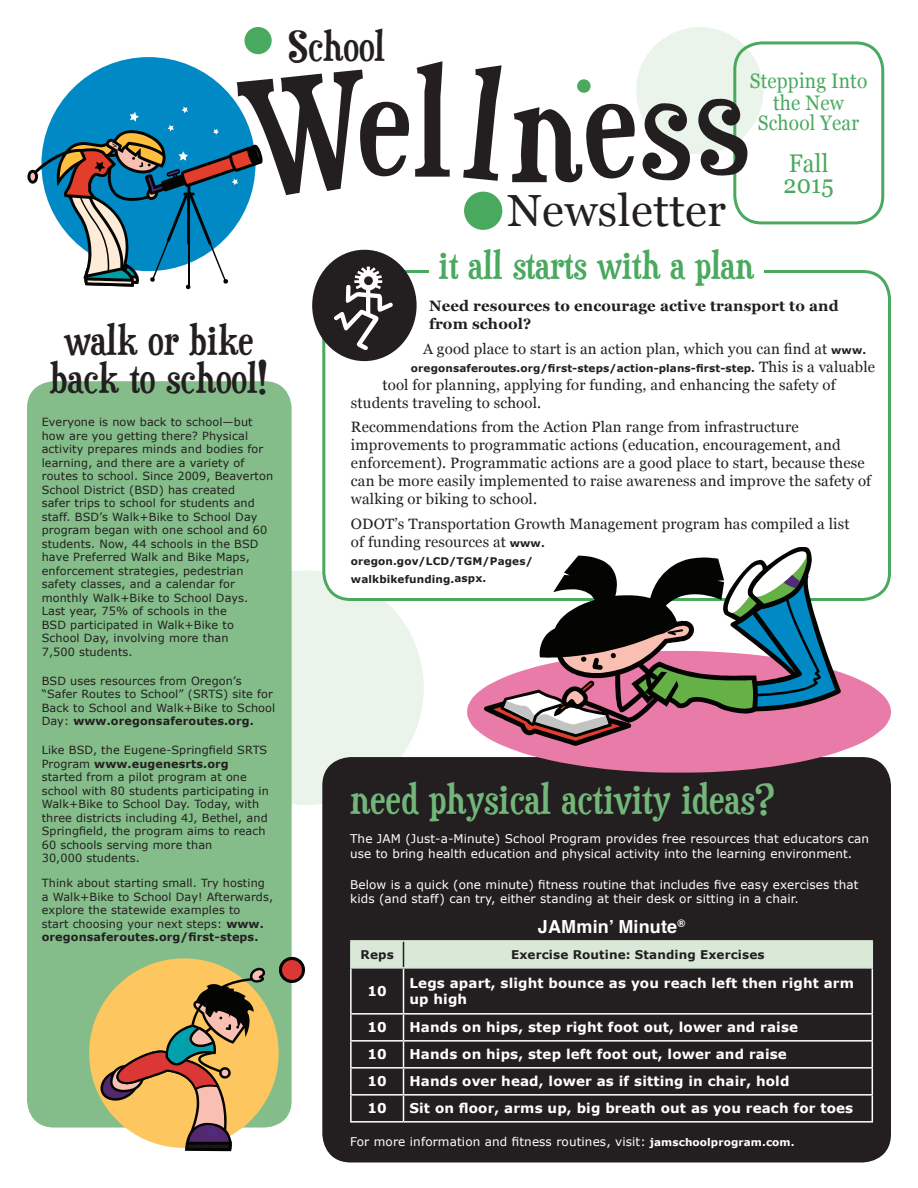
<style>
.page{position:relative;width:918px;height:1188px;background:#fff}
.page>*{position:absolute;margin:0;border:0;box-sizing:border-box;transform-origin:0 0}
.t1{font:150px "Duality";color:#231f20}
.t2{font:45px "Georgia";letter-spacing:.01em;color:#231f20}
.t3{font:42px/37.5px "Duality";letter-spacing:.01em;color:#231f20;text-align:center}
.t4{font:42px "Duality";letter-spacing:.01em;color:#72b67a}
.t5{font:39px "Duality";letter-spacing:.01em;color:#49a95e}
.t6{font:25.5px/21px "Georgia";letter-spacing:.01em;color:#49a95e;scale:.91 1}
.t7{font:21px/22.5px "Georgia";letter-spacing:.01em;color:#49a95e;text-align:center;scale:.91 1}
.t8{font:700 18px "Helvetica";letter-spacing:.01em;color:#fff}
.t9{font:15px/18px "Georgia";letter-spacing:.01em;color:#231f20}
.t10{font:700 15px/18px "Georgia";letter-spacing:.01em;color:#231f20}
.t11{font:700 13.5px/16.2px "Verdana";letter-spacing:.01em;color:#fff}
.t12{font:12px/14.4px "Verdana";letter-spacing:.01em;color:#fff}
.t13{font:700 12px "Verdana";letter-spacing:.01em;color:#231f20}
.t14{font:11.25px/13.5px "Verdana";letter-spacing:.01em;color:#231f20}
.t15{font:700 10.5px/18px "Verdana";letter-spacing:.01em;color:#231f20}
.s1{font-weight:700}
.s2{font-family:"Verdana";font-weight:700;font-size:10.5px}
.s3{font-family:"Georgia";font-weight:400;font-size:15px}
.s4{font-weight:700;font-size:10.5px}
</style>
<div class="page">
<div style="left:189px;top:570px;width:235px;height:235px;background:#ebf4eb;border-radius:50%"></div>
<div style="left:636px;top:27px;width:127px;height:127px;background:#ebf4eb;border-radius:50%"></div>
<div style="left:733px;top:41px;width:151px;height:183px;border:3px solid #49a95e;border-radius:27px"></div>
<div style="left:244px;top:27px;width:28px;height:27px;background:#49a95e;border-radius:50%"></div>
<div style="left:464px;top:192px;width:38px;height:38px;background:#49a95e;border-radius:50%"></div>
<div style="left:27px;top:381px;width:265px;height:747px;background:#84bd89;border-radius:27px"></div>
<div style="left:324px;top:272px;width:566px;height:328px;background:#fff;border-radius:27px"></div>
<div style="left:324px;top:759px;width:566px;height:402px;background:#231f20;border-radius:27px"></div>
<div style="left:322px;top:757px;width:569px;height:405px;border:3px solid #231f20;border-radius:27px"></div>
<div style="left:312px;top:250px;width:105px;height:111px;background:#231f20;border-radius:50%"></div>
<div style="left:577px;top:79px;width:14px;height:14px;background:#49a95e;border-radius:50%"></div>
<svg style="left:467px;top:672px;width:424px;height:101px;fill:#e87ba8"></svg>
<svg style="left:484px;top:547px;width:357px;height:199px"></svg>
<svg style="left:89px;top:957px;width:216px;height:194px"></svg>
<hr style="left:350px;top:969px;width:2px;height:44px;background:#fff">
<hr style="left:403px;top:969px;width:1px;height:44px;background:#fff">
<hr style="left:872px;top:969px;width:1px;height:44px;background:#fff">
<hr style="left:350px;top:1013px;width:53px;height:2px;background:#fff">
<hr style="left:350px;top:1015px;width:2px;height:25px;background:#fff">
<hr style="left:404px;top:1013px;width:469px;height:2px;background:#fff">
<hr style="left:350px;top:1040px;width:53px;height:2px;background:#fff">
<hr style="left:350px;top:1042px;width:2px;height:25px;background:#fff">
<hr style="left:404px;top:1040px;width:469px;height:2px;background:#fff">
<hr style="left:350px;top:1067px;width:53px;height:2px;background:#fff">
<hr style="left:350px;top:1069px;width:2px;height:25px;background:#fff">
<hr style="left:404px;top:1067px;width:469px;height:2px;background:#fff">
<hr style="left:350px;top:1094px;width:53px;height:2px;background:#fff">
<hr style="left:350px;top:1096px;width:2px;height:25px;background:#fff">
<hr style="left:404px;top:1094px;width:469px;height:2px;background:#fff">
<svg style="left:403px;top:1015px;width:1px;height:106px"></svg>
<svg style="left:872px;top:1015px;width:1px;height:106px"></svg>
<hr style="left:350px;top:1121px;width:53px;height:2px;background:#fff">
<hr style="left:404px;top:1121px;width:469px;height:2px;background:#fff">
<hr style="left:350px;top:940px;width:53px;height:2px;background:#d9e8d7">
<hr style="left:350px;top:942px;width:2px;height:25px;background:#d9e8d7">
<div style="left:351px;top:940px;width:522px;height:28px;background:#d9e8d7"></div>
<hr style="left:350px;top:967px;width:53px;height:2px;background:#d9e8d7">
<hr style="left:404px;top:967px;width:469px;height:2px;background:#d9e8d7">
<svg style="left:27px;top:70px;width:367px;height:281px"></svg>
<svg style="left:636px;top:95px;width:115px;height:87px"></svg>
<h3 class="t3" style="left:50px;top:321px;width:218px">walk or bike back to school!</h3>
<p class="t14" style="left:42px;top:415px;width:233px">Everyone is now back to school—but how are you getting there? Physical activity prepares minds and bodies for learning, and there are a variety of routes to school. Since 2009, Beaverton School District (BSD) has created<br>safer trips to school for students and staff. BSD’s Walk+Bike to School Day program began with one school and 60 students. Now, 44 schools in the BSD have Preferred Walk and Bike Maps, enforcement strategies, pedestrian safety classes, and a calendar for monthly Walk+Bike to School Days.<br>Last year, 75% of schools in the<br>BSD participated in Walk+Bike to School Day, involving more than<br>7,500 students.</p>
<p class="t14" style="left:42px;top:674px;width:235px">BSD uses resources from Oregon’s “Safer Routes to School” (SRTS) site for Back to School and Walk+Bike to School Day: <span class="s1">www.oregonsaferoutes.org.</span></p>
<p class="t14" style="left:42px;top:744px;width:229px">Like BSD, the Eugene-Springfield SRTS Program <span class="s1">www.eugenesrts.org </span>started from a pilot program at one school with 80 students participating in Walk+Bike to School Day. Today, with three districts including 4J, Bethel, and Springfield, the program aims to reach 60 schools serving more than<br>30,000 students.</p>
<p class="t14" style="left:42px;top:876px;width:233px">Think about starting small. Try hosting a Walk+Bike to School Day! Afterwards, explore the statewide examples to<br>start choosing your next steps: <span class="s1">www. oregonsaferoutes.org/first-steps.</span></p>
<h3 class="t3" style="left:289px;top:27px;width:98px">School</h3>
<h1 class="t1" style="left:358px;top:38px;width:94px">el</h1>
<h1 class="t1" style="left:510px;top:44px;width:73px">n</h1>
<h2 class="t2" style="left:507px;top:185px;width:220px">Newsletter</h2>
<h3 class="t7" style="left:750px;top:69px;width:131px">Stepping Into the New</h3>
<h3 class="t7" style="left:758px;top:111px;width:113px">School Year</h3>
<h3 class="t6" style="left:783px;top:152px;width:57px">Fall<br>2015</h3>
<h3 class="t5" style="left:439px;top:243px;width:317px">it all starts with a plan</h3>
<h3 class="t10" style="left:429px;top:297px;width:411px">Need resources to encourage active transport to and from school?</h3>
<h3 class="t9" style="left:423px;top:339px;width:445px">A good place to start is an action plan, which you can find at <span class="s2">www.</span></h3>
<p class="t15" style="left:411px;top:359px;width:466px">oregonsaferoutes.org/first-steps/action-plans-first-step. <span class="s3">This is a valuable</span></p>
<h3 class="t9" style="left:351px;top:375px;width:486px;text-indent:32px">tool for planning, applying for funding, and enhancing the safety of students traveling to school.</h3>
<p class="t9" style="left:351px;top:418px;width:522px">Recommendations from the Action Plan range from infrastructure improvements to programmatic actions (education, encouragement, and enforcement). Programmatic actions are a good place to start, because these can be more easily implemented to raise awareness and improve the safety of walking or biking to school.</p>
<h3 class="t9" style="left:351px;top:515px;width:500px">ODOT’s Transportation Growth Management program has compiled a list of funding resources at <span class="s2">www.</span></h3>
<p class="t15" style="left:351px;top:552px;width:183px">oregon.gov/LCD/TGM/Pages/ walkbikefunding.aspx.</p>
<h3 class="t4" style="left:350px;top:776px;width:426px">need physical activity ideas?</h3>
<p class="t12" style="left:350px;top:832px;width:520px">The JAM (Just-a-Minute) School Program provides free resources that educators can use to bring health education and physical activity into the learning environment.</p>
<p class="t12" style="left:350px;top:877px;width:510px">Below is a quick (one minute) fitness routine that includes five easy exercises that kids (and staff) can try, either standing at their desk or sitting in a chair.</p>
<h3 class="t8" style="left:538px;top:914px;width:149px">JAMmin’ Minute<sup>®</sup></h3>
<p class="t13" style="left:361px;top:947px;width:35px">Reps</p>
<p class="t13" style="left:511px;top:947px;width:255px">Exercise Routine: Standing Exercises</p>
<p class="t11" style="left:368px;top:983px;width:21px">10</p>
<p class="t11" style="left:410px;top:975px;width:446px">Legs apart, slight bounce as you reach left then right arm up high</p>
<p class="t11" style="left:368px;top:1020px;width:21px">10</p>
<p class="t11" style="left:410px;top:1020px;width:390px">Hands on hips, step right foot out, lower and raise</p>
<p class="t11" style="left:368px;top:1047px;width:21px">10</p>
<p class="t11" style="left:410px;top:1047px;width:379px">Hands on hips, step left foot out, lower and raise</p>
<p class="t11" style="left:368px;top:1074px;width:21px">10</p>
<p class="t11" style="left:410px;top:1074px;width:381px">Hands over head, lower as if sitting in chair, hold</p>
<p class="t11" style="left:368px;top:1101px;width:21px">10</p>
<p class="t11" style="left:410px;top:1101px;width:445px">Sit on floor, arms up, big breath out as you reach for toes</p>
<p class="t12" style="left:350px;top:1134px;width:446px">For more information and fitness routines, visit: <span class="s4">jamschoolprogram.com.</span></p>
</div>
